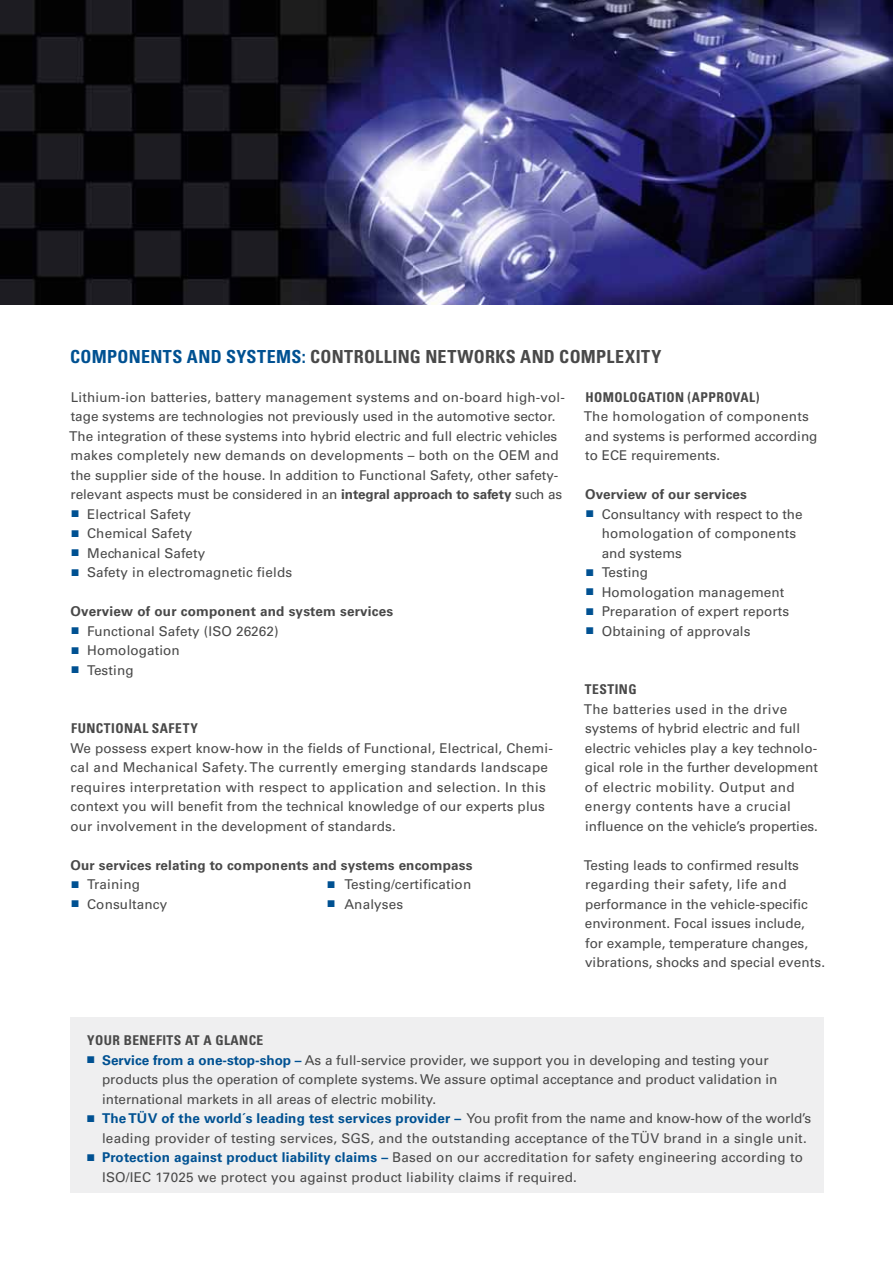
<style>
.page{position:relative;width:893px;height:1263px;background:#fff}
.page>*{position:absolute;margin:0;border:0;box-sizing:border-box;transform-origin:0 0}
.t1{font:700 condensed 18px "Univers LT Std";letter-spacing:.02em;color:#494949}
.t2{font:13.5px/19.5px "Univers LT Std";letter-spacing:.01em;color:#494949}
.t3{font:700 13.5px "Univers LT Std";letter-spacing:.01em;color:#494949}
.t4{font:700 condensed 13.5px "Univers LT Std";letter-spacing:.03em;color:#494949}
.s1{color:#005192}
.s2{font-weight:700}
.s3{font-weight:700;color:#005192}
</style>
<div class="page">
<img style="left:0;top:0;width:893px;height:304px">
<div style="left:70px;top:1018px;width:754px;height:175px;background:#efeff0"></div>
<h1 class="t1" style="left:70px;top:345px;width:592px"><span class="s1">COMPONENTS AND SYSTEMS:</span> CONTROLLING NETWORKS AND COMPLEXITY</h1>
<p class="t2" style="left:69px;top:387px;width:497px">Lithium-ion batteries, battery management systems and on-board high-vol&shy;tage systems are technologies not previously used in the automotive sector.<br>The integration of these systems into hybrid electric and full electric vehicles makes completely new demands on developments – both on the OEM and the supplier side of the house. In addition to Functional Safety, other safety&shy;relevant aspects must be considered in an <span class="s2">integral approach to safety</span> such as</p>
<p class="t2" style="left:72px;top:504px;width:121px"><span class="s1">■</span> Electrical Safety</p>
<p class="t2" style="left:72px;top:524px;width:122px"><span class="s1">■</span> Chemical Safety</p>
<p class="t2" style="left:72px;top:543px;width:135px"><span class="s1">■</span> Mechanical Safety</p>
<p class="t2" style="left:72px;top:563px;width:222px"><span class="s1">■</span> Safety in electromagnetic fields</p>
<p class="t3" style="left:71px;top:603px;width:324px">Overview of our component and system services</p>
<p class="t2" style="left:72px;top:621px;width:209px"><span class="s1">■</span> Functional Safety (ISO 26262)</p>
<p class="t2" style="left:72px;top:641px;width:110px"><span class="s1">■</span> Homologation</p>
<p class="t2" style="left:72px;top:660px;width:64px"><span class="s1">■</span> Testing</p>
<p class="t4" style="left:71px;top:720px;width:128px">FU NCTIONAL SAFETY</p>
<p class="t2" style="left:70px;top:738px;width:484px">We possess expert know-how in the fields of Functional, Electrical, Chemi&shy;cal and Mechanical Safety. The currently emerging standards landscape requires interpretation with respect to application and selection. In this context you will benefit from the technical knowledge of our experts plus our involvement in the development of standards.</p>
<p class="t3" style="left:71px;top:857px;width:403px">Our services relating to components and systems encompass</p>
<p class="t2" style="left:72px;top:875px;width:70px"><span class="s1">■</span> Training</p>
<p class="t2" style="left:72px;top:894px;width:97px"><span class="s1">■</span> Consultancy</p>
<p class="t2" style="left:327px;top:875px;width:145px"><span class="s1">■</span> Testing/certification</p>
<p class="t2" style="left:327px;top:894px;width:77px"><span class="s1">■</span> Analyses</p>
<p class="t4" style="left:586px;top:389px;width:175px">HOMOLOGATION (APPROVAL)</p>
<p class="t2" style="left:584px;top:407px;width:235px">The homologation of components and systems is performed according to ECE requirements.</p>
<p class="t3" style="left:585px;top:486px;width:163px">Overview of our services</p>
<p class="t2" style="left:602px;top:504px;width:203px;text-indent:-16px"><span class="s1">■</span> Consultancy with respect to the homologation of components and systems</p>
<p class="t2" style="left:586px;top:563px;width:64px"><span class="s1">■</span> Testing</p>
<p class="t2" style="left:586px;top:582px;width:200px"><span class="s1">■</span> Homologation management</p>
<p class="t2" style="left:586px;top:602px;width:204px"><span class="s1">■</span> Preparation of expert reports</p>
<p class="t2" style="left:586px;top:621px;width:166px"><span class="s1">■</span> Obtaining of approvals</p>
<p class="t4" style="left:585px;top:681px;width:16px">TESTING</p>
<p class="t2" style="left:584px;top:699px;width:236px">The batteries used in the drive systems of hybrid electric and full electric vehicles play a key technolo&shy;gical role in the further development of electric mobility. Output and energy contents have a crucial influence on the vehicle’s properties.</p>
<p class="t2" style="left:584px;top:855px;width:243px">Testing leads to confirmed results regarding their safety, life and performance in the vehicle-specific environment. Focal issues include, for example, temperature changes, vibrations, shocks and special events.</p>
<p class="t4" style="left:87px;top:1032px;width:9px">YOU</p>
<p class="t4" style="left:112px;top:1032px;width:152px">R BENEFITS AT A GLANCE</p>
<p class="t2" style="left:102px;top:1050px;width:677px;text-indent:-15px"><span class="s1">■</span> <span class="s3">Service from a one-stop-shop –</span> As a full-service provider, we support you in developing and testing your products plus the operation of complete systems. We assure optimal acceptance and product validation in international markets in all areas of electric mobility.</p>
<p class="t2" style="left:102px;top:1109px;width:711px;text-indent:-15px"><span class="s1">■</span> <span class="s3">The TÜV of the world´s leading test services provider –</span> You profit from the name and know-how of the world’s leading provider of testing services, SGS, and the outstanding acceptance of the TÜV brand in a single unit.</p>
<p class="t2" style="left:102px;top:1148px;width:702px;text-indent:-15px"><span class="s1">■</span> <span class="s3">Protection against product liability claims –</span> Based on our accreditation for safety engineering according to<br>ISO/IEC 17025 we protect you against product liability claims if required.</p>
</div>
